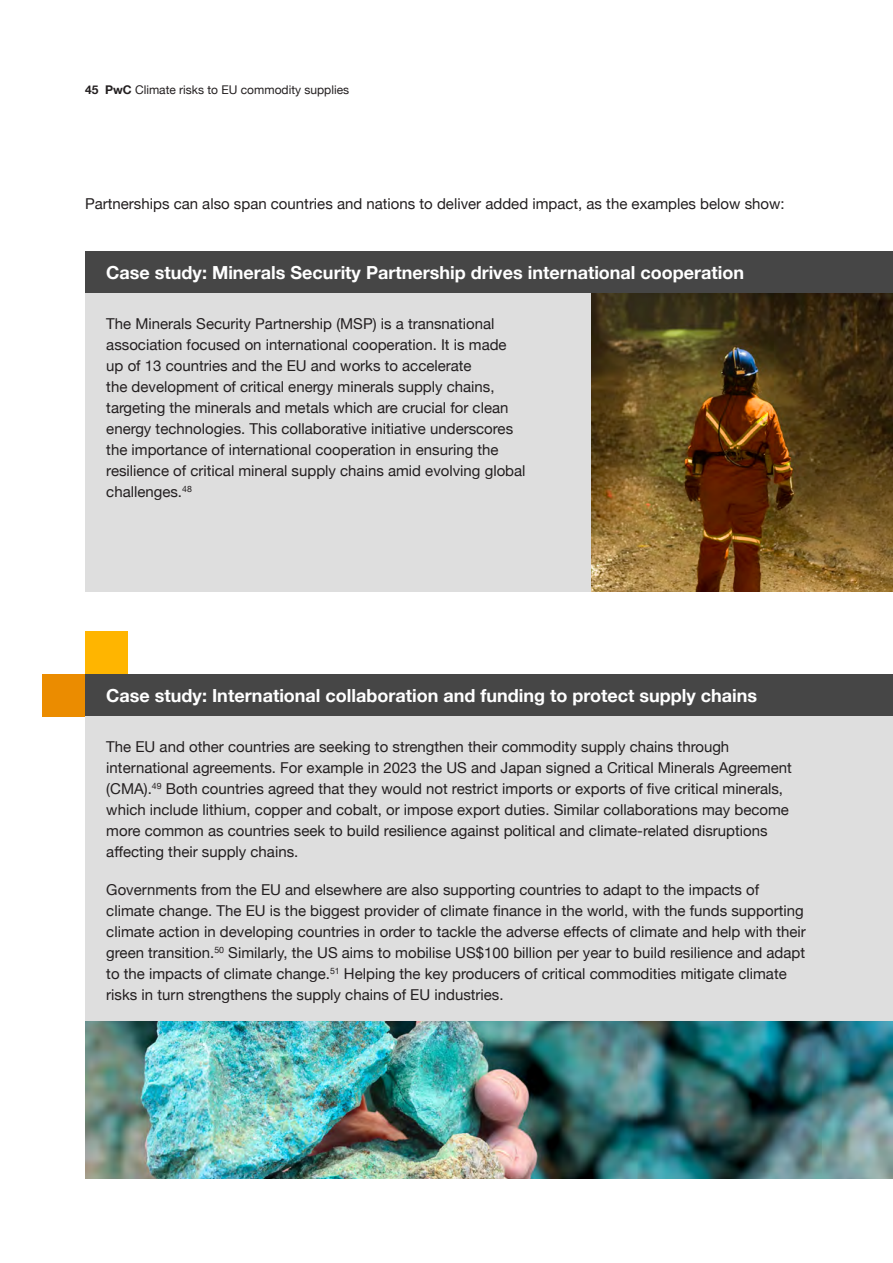
<style>
.page{position:relative;width:893px;height:1263px;background:#fff}
.page>*{position:absolute;margin:0;border:0;box-sizing:border-box;transform-origin:0 0}
.Sub_head{font:700 18px "Helvetica Neue";color:#fff}
.Body{font:15px/21px "Helvetica Neue";color:#231f20}
.t1{font:12px "Helvetica Neue";color:#231f20}
.s1{font-weight:700}
</style>
<div class="page">
<div style="left:85px;top:251px;width:808px;height:43px;background:#464646"></div>
<div style="left:85px;top:674px;width:808px;height:42px;background:#464646"></div>
<div style="left:85px;top:294px;width:547px;height:298px;background:#dedede"></div>
<div style="left:85px;top:716px;width:808px;height:305px;background:#dedede"></div>
<img style="left:591px;top:294px;width:302px;height:298px">
<img style="left:85px;top:1021px;width:808px;height:158px">
<div style="left:85px;top:631px;width:43px;height:43px;background:#ffb500"></div>
<div style="left:43px;top:674px;width:42px;height:42px;background:#eb8c00"></div>
<p class="t1" style="left:85px;top:81px;width:266px"><span class="s1">45 PwC</span> Climate risks to EU commodity supplies</p>
<p class="Body" style="left:85px;top:194px;width:701px">Partnerships can also span countries and nations to deliver added impact, as the examples below show:</p>
<p class="Sub_head" style="left:106px;top:258px;width:639px">Case study: Minerals Security Partnership drives international cooperation</p>
<p class="Body" style="left:106px;top:314px;width:421px">The Minerals Security Partnership (MSP) is a transnational association focused on international cooperation. It is made up of 13 countries and the EU and works to accelerate<br>the development of critical energy minerals supply chains, targeting the minerals and metals which are crucial for clean energy technologies. This collaborative initiative underscores the importance of international cooperation in ensuring the resilience of critical mineral supply chains amid evolving global challenges.<sup>48</sup></p>
<p class="Sub_head" style="left:106px;top:681px;width:652px">Case study: International collaboration and funding to protect supply chains</p>
<p class="Body" style="left:106px;top:737px;width:687px">The EU and other countries are seeking to strengthen their commodity supply chains through international agreements. For example in 2023 the US and Japan signed a Critical Minerals Agreement (CMA).<sup>49</sup> Both countries agreed that they would not restrict imports or exports of five critical minerals, which include lithium, copper and cobalt, or impose export duties. Similar collaborations may become more common as countries seek to build resilience against political and climate-related disruptions affecting their supply chains.</p>
<p class="Body" style="left:106px;top:880px;width:701px">Governments from the EU and elsewhere are also supporting countries to adapt to the impacts of climate change. The EU is the biggest provider of climate finance in the world, with the funds supporting climate action in developing countries in order to tackle the adverse effects of climate and help with their green transition.<sup>50</sup> Similarly, the US aims to mobilise US$100 billion per year to build resilience and adapt to the impacts of climate change.<sup>51</sup> Helping the key producers of critical commodities mitigate climate risks in turn strengthens the supply chains of EU industries.</p>
</div>
